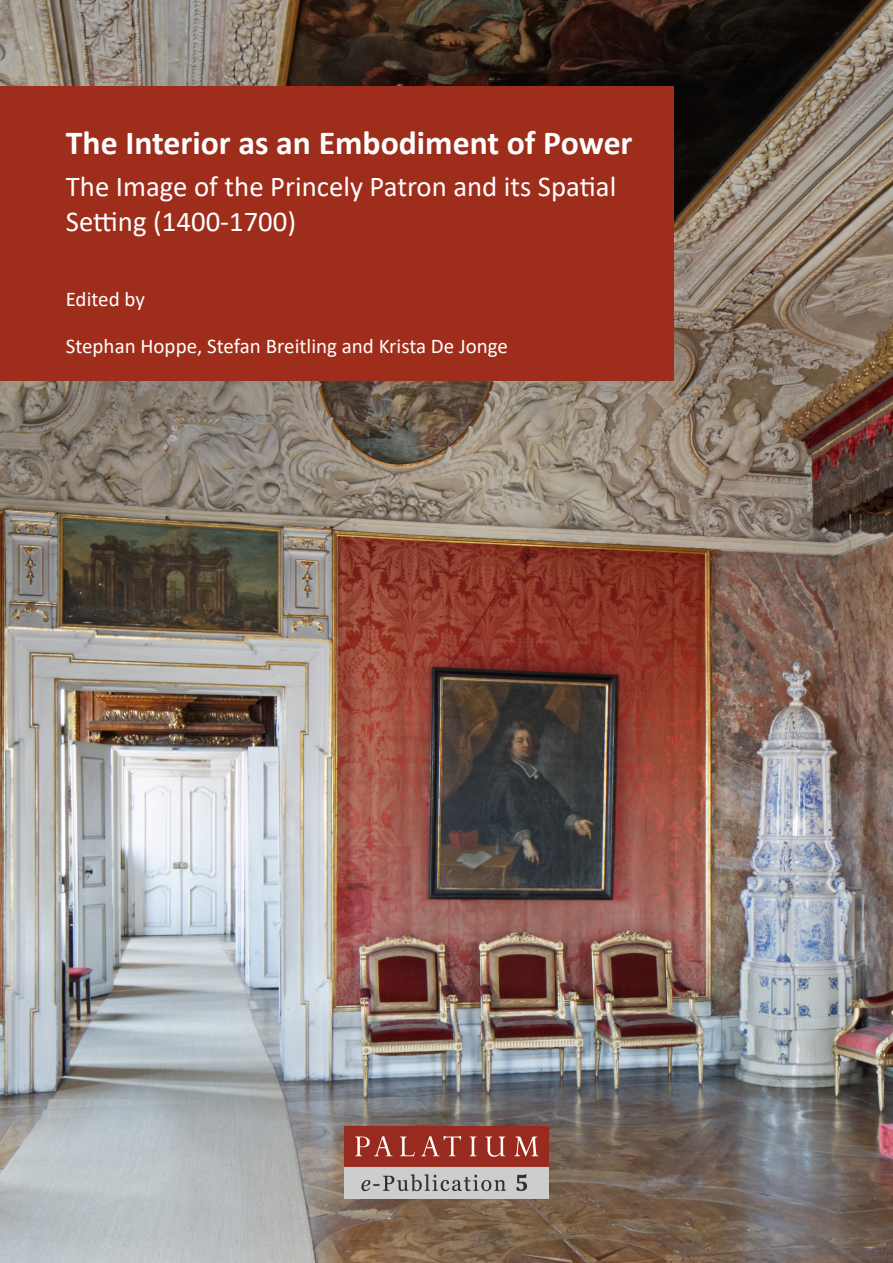
<style>
.page{position:relative;width:893px;height:1263px;background:#fff}
.page>*{position:absolute;margin:0;border:0;box-sizing:border-box;transform-origin:0 0}
.t1{font:700 33.75px "Calibri";color:#fff}
.t2{font:28.8px/34.5px "Calibri";color:#fff}
.t3{font:21px "Calibri";color:#fff}
</style>
<div class="page">
<img style="left:0;top:0;width:893px;height:1263px">
<img style="left:344px;top:1127px;width:205px;height:71px">
<div style="left:0;top:87px;width:674px;height:294px;background:#9f2d1b"></div>
<p class="t1" style="left:66px;top:119px;width:568px">The Interior as an Embodiment of Power</p>
<p class="t2" style="left:66px;top:168px;width:552px">The Image of the Princely Patron and its Spatial<br>Setting (1400-1700)</p>
<p class="t3" style="left:66px;top:284px;width:81px">Edited by</p>
<p class="t3" style="left:66px;top:332px;width:444px">Stephan Hoppe, Stefan Breitling and Krista De Jonge</p>
</div>
